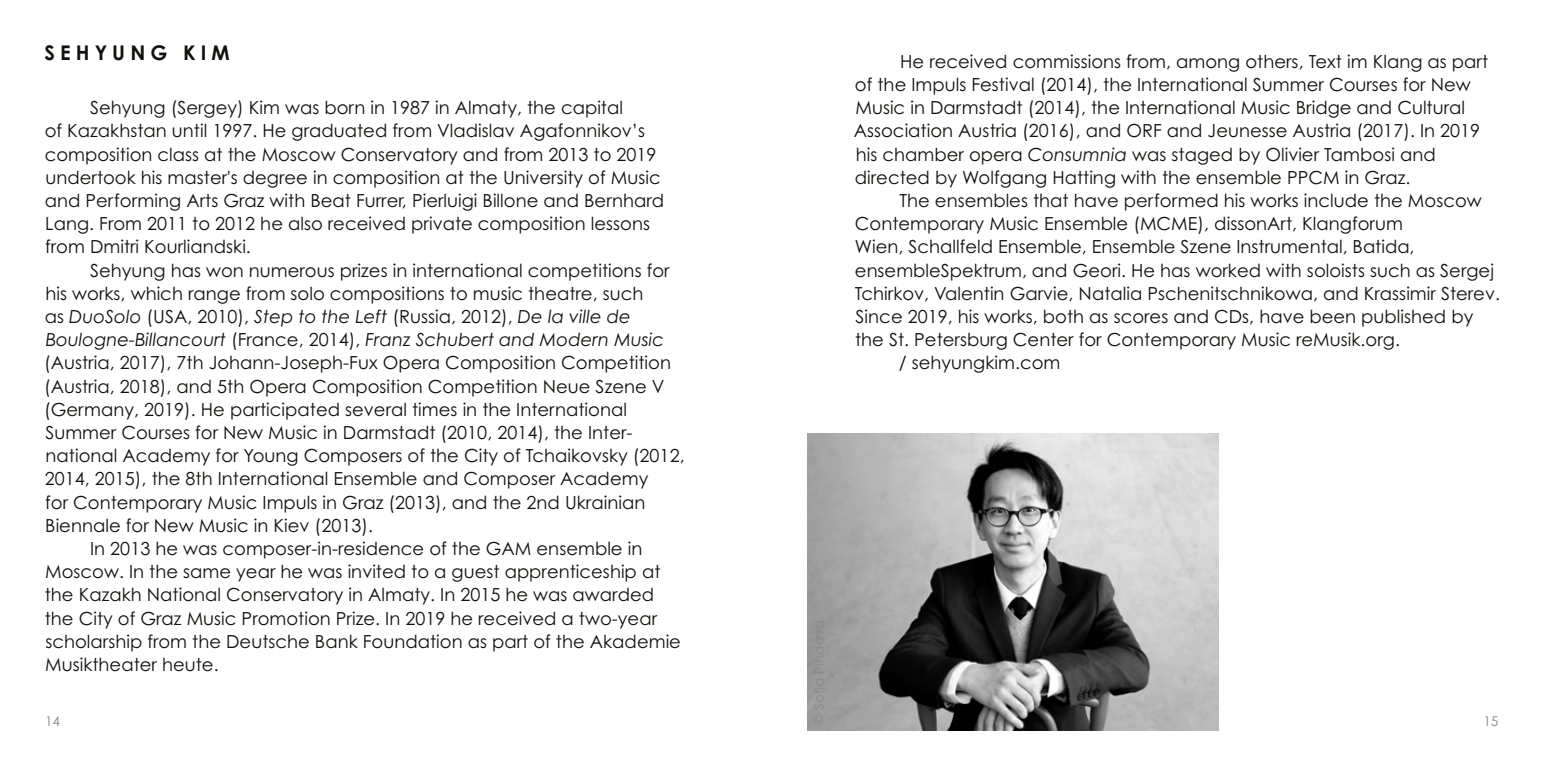
<style>
.page{position:relative;width:1544px;height:766px;background:#fff}
.page>*{position:absolute;margin:0;border:0;box-sizing:border-box;transform-origin:0 0}
.t1{font:700 20.25px "Century Gothic Pro";letter-spacing:.25em;color:#12120d}
.fließtext_englisch{font:18px/23.2px "Century Gothic Pro";color:#12120d}
.t2{font:13.5px "Century Gothic Pro";color:#878988}
.s1{font-style:italic}
</style>
<div class="page">
<img style="left:807px;top:433px;width:411px;height:297px">
<p class="t1" style="left:45px;top:40px;width:187px">SEHYUNG KIM</p>
<p class="fließtext_englisch" style="left:45px;top:96px;width:621px;text-indent:45px">Sehyung (Sergey) Kim was born in 1987 in Almaty, the capital<br>of Kazakhstan until 1997. He graduated from Vladislav Agafonnikov’s composition class at the Moscow Conservatory and from 2013 to 2019 undertook his master's degree in composition at the University of Music and Performing Arts Graz with Beat Furrer, Pierluigi Billone and Bernhard Lang. From 2011 to 2012 he also received private composition lessons from Dmitri Kourliandski.</p>
<p class="fließtext_englisch" style="left:44px;top:258px;width:642px;text-indent:46px">Sehyung has won numerous prizes in international competitions for his works, which range from solo compositions to music theatre, such<br>as <span class="s1">DuoSolo</span> (USA, 2010), <span class="s1">Step to the Left</span> (Russia, 2012), <span class="s1">De la ville de Boulogne-Billancourt</span> (France, 2014), <span class="s1">Franz Schubert and Modern Music </span>(Austria, 2017), 7th Johann-Joseph-Fux Opera Composition Competition (Austria, 2018), and 5th Opera Composition Competition Neue Szene V (Germany, 2019). He participated several times in the International Summer Courses for New Music in Darmstadt (2010, 2014), the Inter&shy;national Academy for Young Composers of the City of Tchaikovsky (2012, 2014, 2015), the 8th International Ensemble and Composer Academy<br>for Contemporary Music Impuls in Graz (2013), and the 2nd Ukrainian Biennale for New Music in Kiev (2013).</p>
<p class="fließtext_englisch" style="left:45px;top:536px;width:637px;text-indent:45px">In 2013 he was composer-in-residence of the GAM ensemble in Moscow. In the same year he was invited to a guest apprenticeship at the Kazakh National Conservatory in Almaty. In 2015 he was awarded the City of Graz Music Promotion Prize. In 2019 he received a two-year scholarship from the Deutsche Bank Foundation as part of the Akademie Musiktheater heute.</p>
<p class="fließtext_englisch" style="left:853px;top:49px;width:636px;text-indent:47px">He received commissions from, among others, Text im Klang as part of the Impuls Festival (2014), the International Summer Courses for New Music in Darmstadt (2014), the International Music Bridge and Cultural Association Austria (2016), and ORF and Jeunesse Austria (2017). In 2019 his chamber opera <span class="s1">Consumnia</span> was staged by Olivier Tambosi and directed by Wolfgang Hatting with the ensemble PPCM in Graz.</p>
<p class="fließtext_englisch" style="left:854px;top:189px;width:647px;text-indent:45px">The ensembles that have performed his works include the Moscow Contemporary Music Ensemble (MCME), dissonArt, Klangforum<br>Wien, Schallfeld Ensemble, Ensemble Szene Instrumental, Batida, ensembleSpektrum, and Geori. He has worked with soloists such as Sergej Tchirkov, Valentin Garvie, Natalia Pschenitschnikowa, and Krassimir Sterev.<br>Since 2019, his works, both as scores and CDs, have been published by the St. Petersburg Center for Contemporary Music reMusik.org.</p>
<p class="fließtext_englisch" style="left:898px;top:351px;width:163px">/ sehyungkim.com</p>
<p class="t2" style="left:45px;top:712px;width:16px">14</p>
<p class="t2" style="left:1483px;top:712px;width:16px">15</p>
</div>
